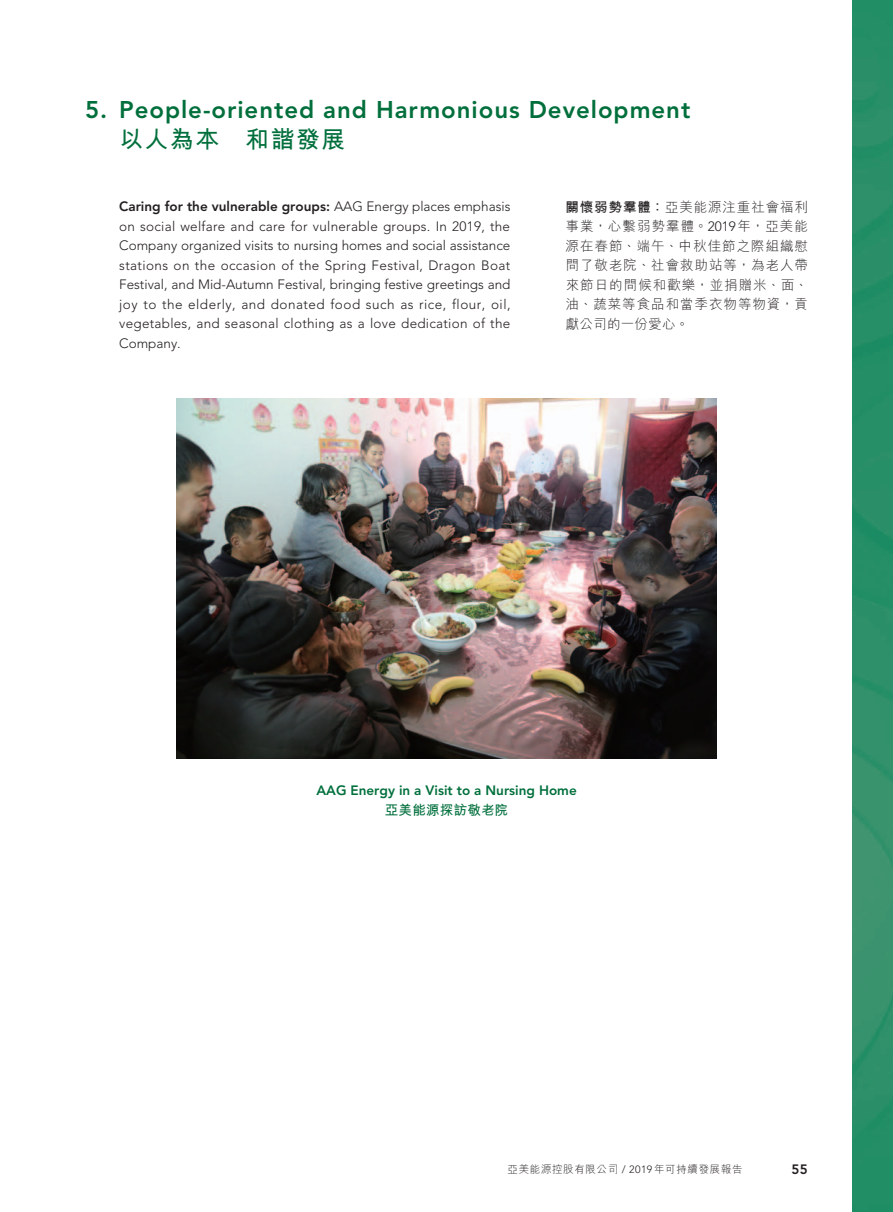
<style>
.page{position:relative;width:893px;height:1212px;background:#fff}
.page>*{position:absolute;margin:0;border:0;box-sizing:border-box;transform-origin:0 0}
.t1{font:800 24px "Avenir LT Std";letter-spacing:.04em;color:#006f3c}
.t2{font:700 24px "M Hei HK";letter-spacing:.06em;color:#006f3c}
.t3{font:300 13.5px/19.5px "Avenir LT Std";letter-spacing:.02em;color:#231f20;text-align:justify}
.t4{font:300 13.5px/19.5px "M Hei HK";letter-spacing:.07em;color:#231f20;text-align:justify}
.t5{font:800 13.5px "Avenir LT Std";color:#006f3c}
.t6{font:700 13.5px "M Hei HK";letter-spacing:.02em;color:#006f3c}
.t7{font:800 13.5px "Avenir LT Std";color:#231f20}
.t8{font:300 10.5px "M Hei HK";letter-spacing:.06em;color:#231f20}
.s1{font-weight:800}
.s2{font-weight:700}
.s3{font-family:"Avenir LT Std"}
</style>
<div class="page">
<img style="left:853px;top:0;width:40px;height:1212px">
<img style="left:176px;top:399px;width:540px;height:360px">
<h1 class="t1" style="left:85px;top:95px;width:607px">5. People-oriented and Harmonious Development</h1>
<h1 class="t2" style="left:119px;top:121px;width:228px">以人為本 和諧發展</h1>
<p class="t3" style="left:119px;top:197px;width:393px"><span class="s1">Caring for the vulnerable groups:</span> AAG Energy places emphasis on social welfare and care for vulnerable groups. In 2019, the Company organized visits to nursing homes and social assistance stations on the occasion of the Spring Festival, Dragon Boat Festival, and Mid-Autumn Festival, bringing festive greetings and joy to the elderly, and donated food such as rice, flour, oil, vegetables, and seasonal clothing as a love dedication of the Company.</p>
<p class="t4" style="left:566px;top:197px;width:244px"><span class="s2">關懷弱勢羣體：</span>亞美能源注重社會福利事業，心繫弱勢羣體。<span class="s3">2019</span>年，亞美能源在春節、端午、中秋佳節之際組織慰問了敬老院、社會救助站等，為老人帶來節日的問候和歡樂，並捐贈米、面、油、蔬菜等食品和當季衣物等物資，貢獻公司的一份愛心。</p>
<p class="t5" style="left:316px;top:782px;width:262px">AAG Energy in a Visit to a Nursing Home</p>
<p class="t6" style="left:385px;top:800px;width:125px">亞美能源探訪敬老院</p>
<p class="t8" style="left:508px;top:1164px;width:236px">亞美能源控股有限公司 <span class="s3">/ 2019</span>年可持續發展報告</p>
<p class="t7" style="left:791px;top:1161px;width:18px">55</p>
</div>
